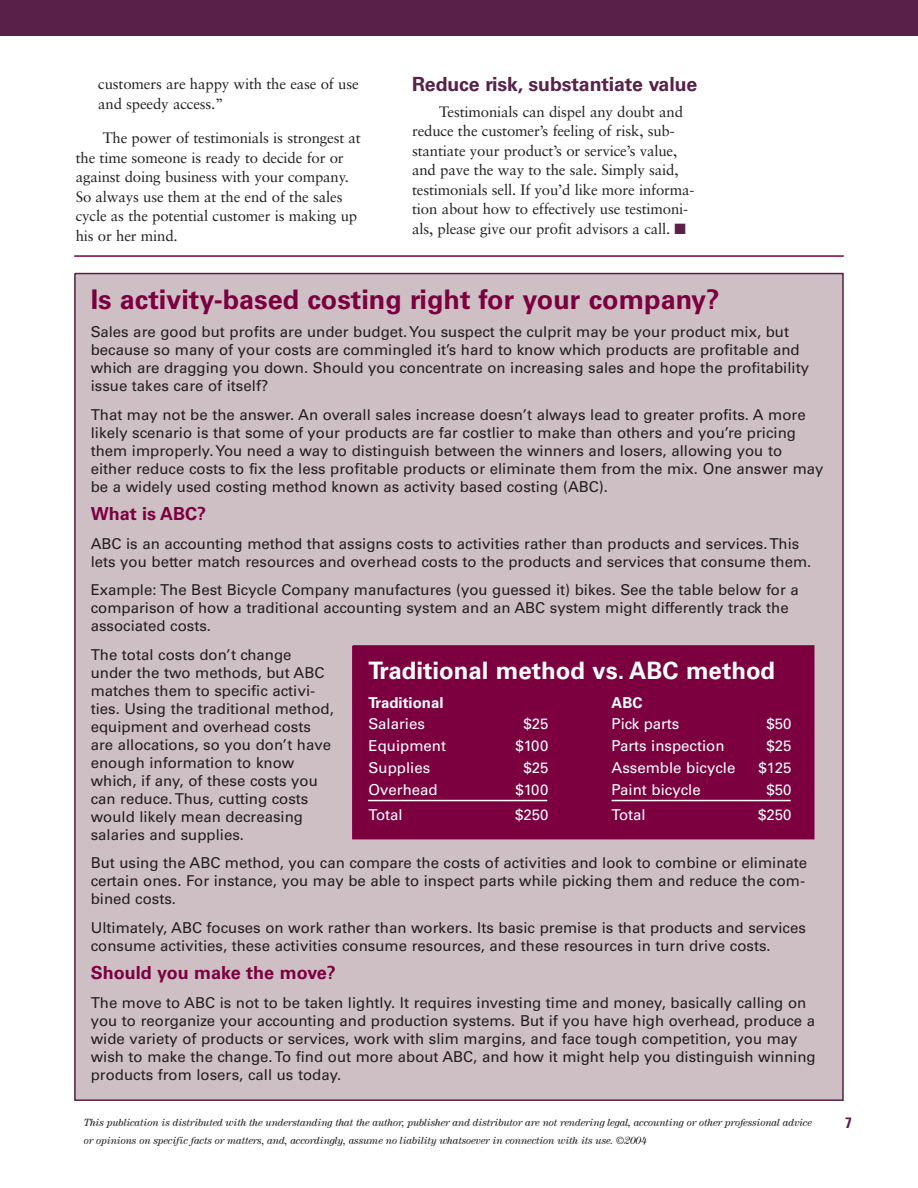
<style>
.page{position:relative;width:918px;height:1188px;background:#fff}
.page>*{position:absolute;margin:0;border:0;box-sizing:border-box;transform-origin:0 0}
.t1{font:700 27px "Univers";color:#7c0040}
.t2{font:700 24px "Univers";color:#fff}
.t3{font:700 19.5px "Univers";letter-spacing:-.005em;color:#592049}
.t4{font:700 18px "Univers";color:#7c0040}
.t5{font:15px/18px "Univers";color:#231f20}
.t6{font:15px/19.5px "Sabon";letter-spacing:-.01em;color:#231f20}
.t7{font:15px "Univers";color:#fff}
.t8{font:700 15px "Univers";color:#fff}
.t9{font:700 condensed 15px "Univers";color:#592049}
.t10{font:italic 10.5px "Century";letter-spacing:-.02em;color:#231f20}
.s1{color:#592049}
</style>
<div class="page">
<div style="left:75px;top:274px;width:768px;height:826px;background:#cebfc5"></div>
<div style="left:353px;top:646px;width:461px;height:193px;background:#7c0040"></div>
<div style="left:352px;top:645px;width:462px;height:194px;border:2px solid #7c0040"></div>
<hr style="left:74px;top:255px;width:770px;height:2px;background:#7c0040">
<hr style="left:368px;top:800px;width:179px;height:1px;background:#fff">
<hr style="left:612px;top:800px;width:179px;height:1px;background:#fff">
<div style="left:0;top:0;width:918px;height:36px;background:#592049"></div>
<p class="t6" style="left:98px;top:73px;width:262px;line-height:20px">customers are happy with the ease of use and speedy access.”</p>
<p class="t6" style="left:76px;top:128px;width:287px;text-indent:27px">The power of testimonials is strongest at the time someone is ready to decide for or against doing business with your company.<br>So always use them at the end of the sales cycle as the potential customer is making up his or her mind.</p>
<h3 class="t3" style="left:412px;top:73px;width:287px">Reduce risk, substantiate value</h3>
<p class="t6" style="left:412px;top:102px;width:284px;text-indent:27px">Testimonials can dispel any doubt and reduce the customer’s feeling of risk, sub&shy;stantiate your product’s or service’s value, and pave the way to the sale. Simply said, testimonials sell. If you’d like more informa&shy;tion about how to effectively use testimoni&shy;als, please give our profit advisors a call. <span class="s1">■</span></p>
<h1 class="t1" style="left:91px;top:283px;width:630px">Is activity-based costing right for your company?</h1>
<p class="t5" style="left:91px;top:323px;width:720px">Sales are good but profits are under budget.You suspect the culprit may be your product mix, but because so many of your costs are commingled it’s hard to know which products are profitable and which are dragging you down. Should you concentrate on increasing sales and hope the profitability issue takes care of itself?</p>
<p class="t5" style="left:91px;top:406px;width:734px">That may not be the answer. An overall sales increase doesn’t always lead to greater profits. A more likely scenario is that some of your products are far costlier to make than others and you’re pricing them improperly.You need a way to distinguish between the winners and losers, allowing you to either reduce costs to fix the less profitable products or eliminate them from the mix. One answer may be a widely used costing method known as activity based costing (ABC).</p>
<p class="t4" style="left:91px;top:503px;width:117px">What is ABC?</p>
<p class="t5" style="left:91px;top:535px;width:722px">ABC is an accounting method that assigns costs to activities rather than products and services.This lets you better match resources and overhead costs to the products and services that consume them.</p>
<p class="t5" style="left:91px;top:581px;width:710px">Example: The Best Bicycle Company manufactures (you guessed it) bikes. See the table below for a comparison of how a traditional accounting system and an ABC system might differently track the associated costs.</p>
<p class="t5" style="left:91px;top:646px;width:245px">The total costs don’t change under the two methods, but ABC matches them to specific activi&shy;ties. Using the traditional method, equipment and overhead costs are allocations, so you don’t have enough information to know which, if any, of these costs you can reduce.Thus, cutting costs would likely mean decreasing salaries and supplies.</p>
<p class="t5" style="left:91px;top:854px;width:718px">But using the ABC method, you can compare the costs of activities and look to combine or eliminate certain ones. For instance, you may be able to inspect parts while picking them and reduce the com&shy;bined costs.</p>
<p class="t5" style="left:91px;top:919px;width:717px">Ultimately, ABC focuses on work rather than workers. Its basic premise is that products and services consume activities, these activities consume resources, and these resources in turn drive costs.</p>
<p class="t4" style="left:91px;top:962px;width:247px">Should you make the move?</p>
<p class="t5" style="left:91px;top:994px;width:727px">The move to ABC is not to be taken lightly. It requires investing time and money, basically calling on you to reorganize your accounting and production systems. But if you have high overhead, produce a wide variety of products or services, work with slim margins, and face tough competition, you may wish to make the change.To find out more about ABC, and how it might help you distinguish winning products from losers, call us today.</p>
<h2 class="t2" style="left:369px;top:657px;width:408px">Traditional method vs. ABC method</h2>
<p class="t8" style="left:369px;top:693px;width:76px">Traditional</p>
<p class="t8" style="left:612px;top:693px;width:32px">ABC</p>
<p class="t7" style="left:369px;top:714px;width:58px">Salaries</p>
<p class="t7" style="left:524px;top:714px;width:27px">$25</p>
<p class="t7" style="left:612px;top:714px;width:69px">Pick parts</p>
<p class="t7" style="left:767px;top:714px;width:27px">$50</p>
<p class="t7" style="left:369px;top:736px;width:79px">Equipment</p>
<p class="t7" style="left:515px;top:736px;width:35px">$100</p>
<p class="t7" style="left:612px;top:736px;width:114px">Parts inspection</p>
<p class="t7" style="left:767px;top:736px;width:27px">$25</p>
<p class="t7" style="left:369px;top:759px;width:63px">Supplies</p>
<p class="t7" style="left:524px;top:759px;width:27px">$25</p>
<p class="t7" style="left:612px;top:759px;width:125px">Assemble bicycle</p>
<p class="t7" style="left:758px;top:759px;width:35px">$125</p>
<p class="t7" style="left:369px;top:781px;width:71px">Overhead</p>
<p class="t7" style="left:515px;top:781px;width:35px">$100</p>
<p class="t7" style="left:612px;top:781px;width:91px">Paint bicycle</p>
<p class="t7" style="left:767px;top:781px;width:27px">$50</p>
<p class="t7" style="left:369px;top:805px;width:36px">Total</p>
<p class="t7" style="left:515px;top:805px;width:35px">$250</p>
<p class="t7" style="left:612px;top:805px;width:36px">Total</p>
<p class="t7" style="left:758px;top:805px;width:35px">$250</p>
<p class="t10" style="left:84px;top:1116px;width:730px">This publication is distributed with the understanding that the author, publisher and distributor are not rendering legal, accounting or other professional advice</p>
<p class="t9" style="left:845px;top:1114px;width:8px">7</p>
<p class="t10" style="left:84px;top:1134px;width:565px">or opinions on specific facts or matters, and, accordingly, assume no liability whatsoever in connection with its use. ©2004</p>
</div>
